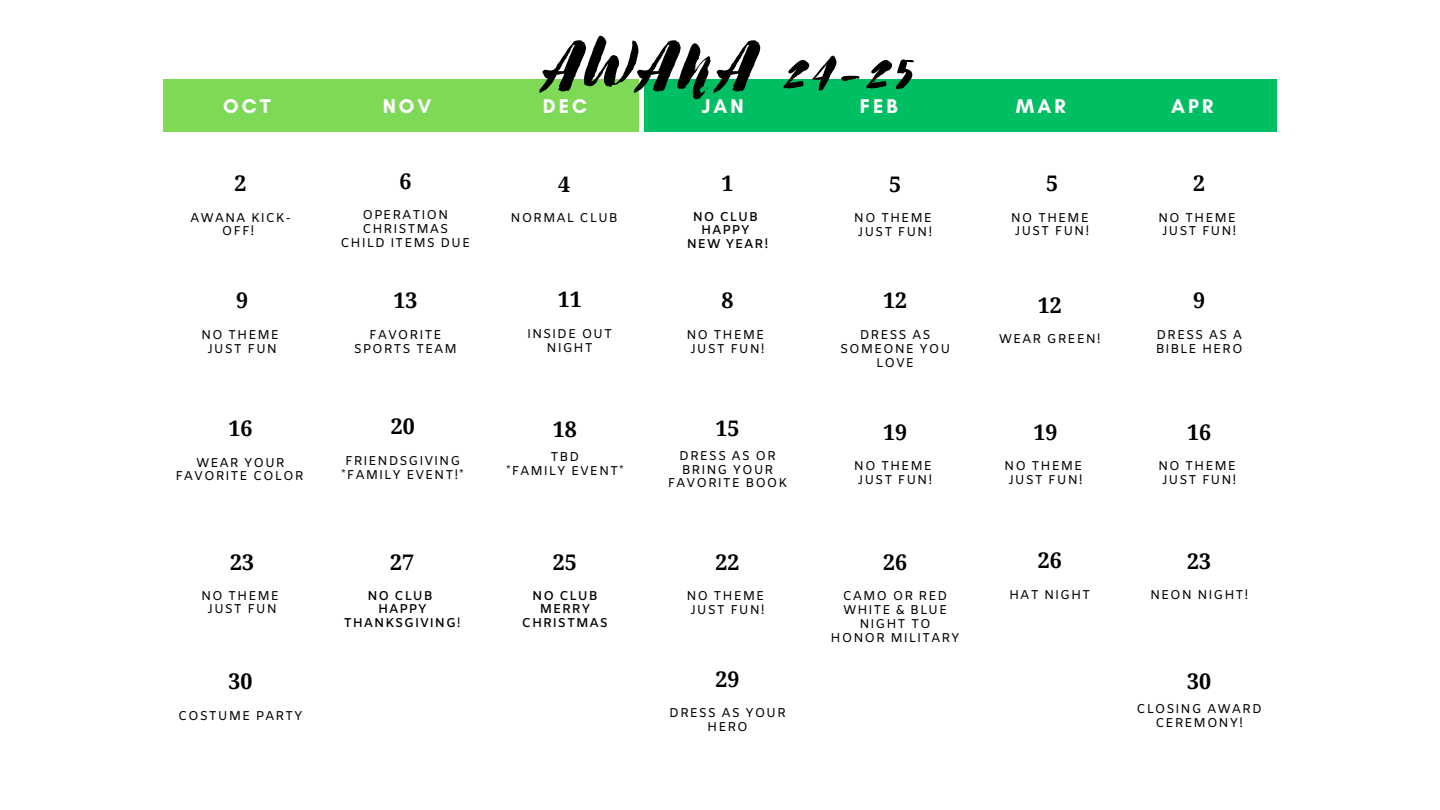
<style>
.page{position:relative;width:1440px;height:810px;background:#fff}
.page>*{position:absolute;margin:0;border:0;box-sizing:border-box;transform-origin:0 0}
.t1{font:78.2px "Advetime";letter-spacing:.05em;color:#000}
.t2{font:700 21.5px "Droid Serif";color:#000}
.t3{font:700 21.4px "Droid Serif";color:#000}
.t4{font:700 20.2px "Glacial Indifference";letter-spacing:.15em;color:#fff}
.t5{font:12.8px/13.9px "Amiko";letter-spacing:.07em;color:#000;text-align:center}
.t6{font:600 12.8px/13.5px "Amiko";letter-spacing:.07em;color:#000;text-align:center}
.s1{font-weight:400}
</style>
<div class="page">
<div style="left:163px;top:80px;width:476px;height:52px;background:#7ed957"></div>
<div style="left:645px;top:80px;width:631px;height:52px;background:#00bf63"></div>
<h4 class="t1" style="left:540px;top:15px;width:377px">AWANA 24-25</h4>
<h1 class="t4" style="left:223px;top:94px;width:49px">OCT</h1>
<p class="t4" style="left:383px;top:94px;width:50px">NOV</p>
<h3 class="t4" style="left:543px;top:94px;width:46px">DEC</h3>
<h3 class="t4" style="left:702px;top:94px;width:43px">JAN</h3>
<h3 class="t4" style="left:860px;top:94px;width:39px">FEB</h3>
<h3 class="t4" style="left:1016px;top:94px;width:51px">MAR</h3>
<h2 class="t4" style="left:1171px;top:94px;width:44px">APR</h2>
<p class="t2" style="left:234px;top:171px;width:13px">2</p>
<p class="t2" style="left:399px;top:169px;width:13px">6</p>
<p class="t2" style="left:558px;top:172px;width:13px">4</p>
<p class="t2" style="left:722px;top:171px;width:13px">1</p>
<h2 class="t2" style="left:889px;top:172px;width:13px">5</h2>
<p class="t2" style="left:1046px;top:171px;width:13px">5</p>
<h2 class="t2" style="left:1193px;top:171px;width:13px">2</h2>
<h2 class="t5" style="left:190px;top:211px;width:102px">AWANA KICK-<br>OFF!</h2>
<h2 class="t5" style="left:341px;top:209px;width:131px">OPERATION<br>CHRISTMAS<br>CHILD ITEMS DUE</h2>
<h2 class="t5" style="left:511px;top:212px;width:109px">NORMAL CLUB</h2>
<p class="t6" style="left:693px;top:211px;width:67px">NO CLUB<br>HAPPY</p>
<h2 class="t6" style="left:687px;top:238px;width:83px">NEW YEAR!</h2>
<p class="t5" style="left:854px;top:212px;width:80px">NO THEME<br>JUST FUN!</p>
<h2 class="t5" style="left:1011px;top:211px;width:80px">NO THEME<br>JUST FUN!</h2>
<p class="t5" style="left:1158px;top:211px;width:80px">NO THEME<br>JUST FUN!</p>
<p class="t2" style="left:236px;top:288px;width:13px">9</p>
<p class="t2" style="left:393px;top:288px;width:25px">13</p>
<h2 class="t2" style="left:558px;top:287px;width:25px">11</h2>
<h3 class="t2" style="left:722px;top:288px;width:13px">8</h3>
<p class="t2" style="left:883px;top:288px;width:25px">12</p>
<p class="t2" style="left:1038px;top:293px;width:25px">12</p>
<p class="t2" style="left:1193px;top:288px;width:13px">9</p>
<h2 class="t5" style="left:201px;top:328px;width:80px">NO THEME<br>JUST FUN</h2>
<h2 class="t5" style="left:354px;top:328px;width:105px">FAVORITE<br>SPORTS TEAM</h2>
<p class="t5" style="left:527px;top:328px;width:87px">INSIDE OUT<br>NIGHT</p>
<h3 class="t5" style="left:686px;top:328px;width:80px">NO THEME<br>JUST FUN!</h3>
<h2 class="t5" style="left:840px;top:328px;width:112px">DRESS AS<br>SOMEONE YOU<br>LOVE</h2>
<h2 class="t5" style="left:999px;top:333px;width:103px">WEAR GREEN!</h2>
<p class="t5" style="left:1156px;top:328px;width:89px;text-align:left">DRESS AS A<br>BIBLE HERO</p>
<p class="t2" style="left:228px;top:416px;width:25px">16</p>
<p class="t2" style="left:391px;top:414px;width:25px">20</p>
<p class="t2" style="left:553px;top:417px;width:25px">18</p>
<p class="t2" style="left:716px;top:416px;width:25px">15</p>
<p class="t2" style="left:883px;top:420px;width:25px">19</p>
<p class="t2" style="left:1034px;top:420px;width:25px">19</p>
<p class="t2" style="left:1187px;top:420px;width:25px">16</p>
<h2 class="t5" style="left:175px;top:456px;width:130px">WEAR YOUR<br>FAVORITE COLOR</h2>
<h2 class="t5" style="left:341px;top:454px;width:124px;text-align:left">FRIENDSGIVING *FAMILY EVENT!*</h2>
<h2 class="t5" style="left:506px;top:450px;width:119px">TBD<br>*FAMILY EVENT*</h2>
<h2 class="t5" style="left:668px;top:449px;width:121px">DRESS AS OR<br>BRING YOUR<br>FAVORITE BOOK</h2>
<h2 class="t5" style="left:854px;top:460px;width:80px">NO THEME<br>JUST FUN!</h2>
<h2 class="t5" style="left:1004px;top:460px;width:80px">NO THEME<br>JUST FUN!</h2>
<h2 class="t5" style="left:1158px;top:460px;width:80px">NO THEME<br>JUST FUN!</h2>
<h2 class="t2" style="left:230px;top:550px;width:25px">23</h2>
<h2 class="t2" style="left:390px;top:550px;width:25px">27</h2>
<h2 class="t2" style="left:553px;top:550px;width:25px">25</h2>
<p class="t2" style="left:716px;top:550px;width:25px">22</p>
<p class="t2" style="left:883px;top:550px;width:25px">26</p>
<h3 class="t2" style="left:1038px;top:548px;width:25px">26</h3>
<p class="t3" style="left:1187px;top:549px;width:25px">23</p>
<p class="t5" style="left:201px;top:589px;width:79px">NO THEME</p>
<p class="t5" style="left:207px;top:603px;width:71px">JUST FUN</p>
<p class="t6" style="left:367px;top:590px;width:67px">NO CLUB</p>
<h2 class="t6" style="left:344px;top:603px;width:119px">HAPPY<br>THANKSGIVING<span class="s1">!</span></h2>
<p class="t6" style="left:522px;top:590px;width:88px">NO CLUB<br>MERRY<br>CHRISTMAS</p>
<h2 class="t5" style="left:686px;top:590px;width:80px">NO THEME<br>JUST FUN!</h2>
<h2 class="t5" style="left:831px;top:590px;width:131px">CAMO OR RED<br>WHITE &amp; BLUE<br>NIGHT TO<br>HONOR MILITARY</h2>
<p class="t5" style="left:1009px;top:588px;width:83px">HAT NIGHT</p>
<p class="t5" style="left:1150px;top:588px;width:100px">NEON NIGHT!</p>
<h4 class="t2" style="left:228px;top:669px;width:25px">30</h4>
<p class="t2" style="left:716px;top:667px;width:25px">29</p>
<p class="t3" style="left:1187px;top:670px;width:25px">30</p>
<p class="t5" style="left:178px;top:709px;width:126px">COSTUME PARTY</p>
<p class="t5" style="left:669px;top:707px;width:118px">DRESS AS YOUR<br>HERO</p>
<p class="t5" style="left:1137px;top:702px;width:127px">CLOSING AWARD<br>CEREMONY!</p>
</div>
